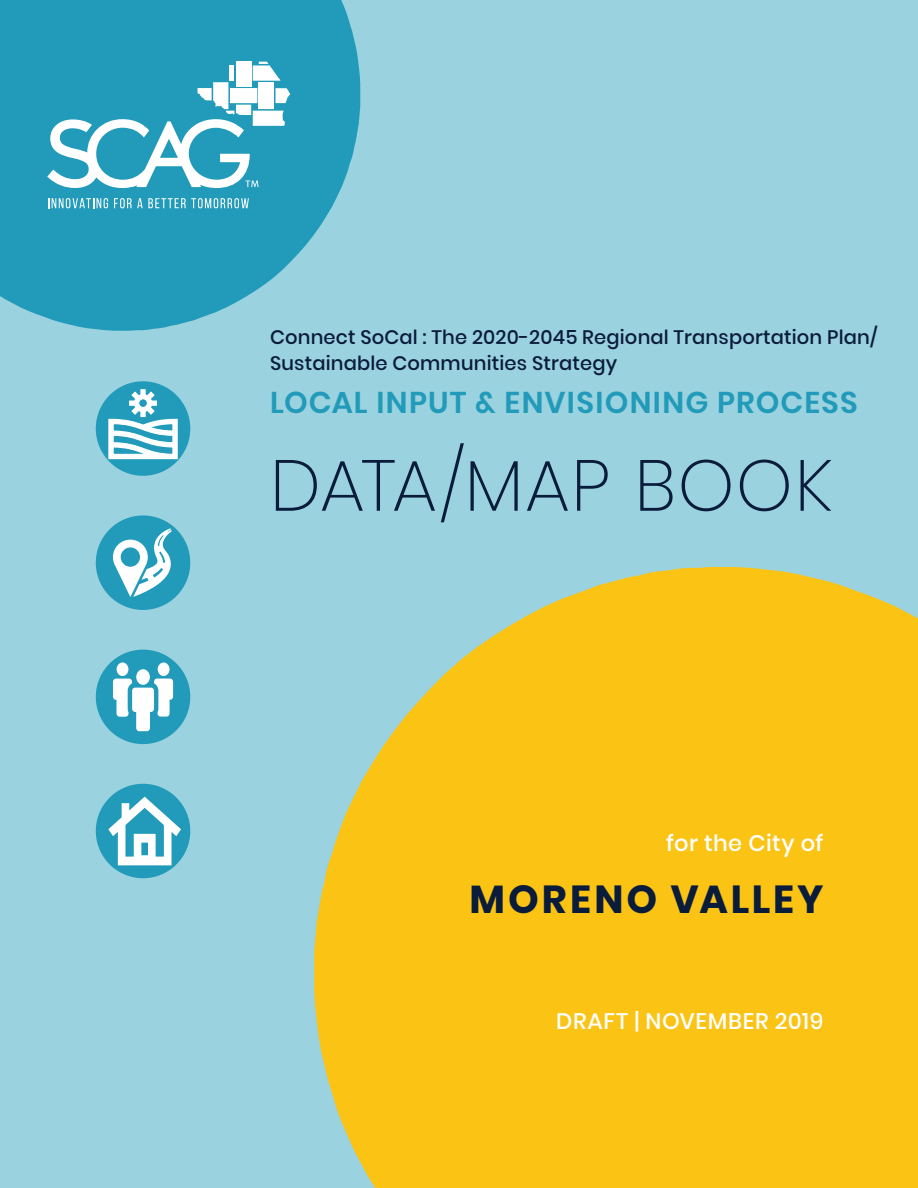
<style>
.page{position:relative;width:918px;height:1188px;background:#9bd2df}
.page>*{position:absolute;margin:0;border:0;box-sizing:border-box;transform-origin:0 0}
.Data_Title{font:200 72px "Poppins";letter-spacing:.02em;color:#0a1c3b}
.City_Name{font:700 39px "Poppins";letter-spacing:.075em;color:#0a1c3b}
.Local_Title{font:600 30px "Poppins";letter-spacing:.04em;color:#219bb9}
.Unincorporated{font:500 22.5px "Poppins";letter-spacing:.02em;color:#fff}
.Title_Cover{font:500 19.5px/25.5px "Poppins";letter-spacing:.01em;color:#0a1c3b}
</style>
<div class="page">
<svg style="left:0;top:0;width:360px;height:331px;fill:#219bb9"></svg>
<svg style="left:314px;top:567px;width:604px;height:621px;background:#f0c42a"></svg>
<div style="left:96px;top:650px;width:94px;height:94px;background:#219bb9;border-radius:50%"></div>
<div style="left:117px;top:662px;width:11px;height:14px;background:#fff;border-radius:50%"></div>
<div style="left:158px;top:662px;width:12px;height:14px;background:#fff;border-radius:50%"></div>
<svg style="left:113px;top:679px;width:60px;height:52px"></svg>
<div style="left:136px;top:669px;width:14px;height:16px;background:#fff;border-radius:50%"></div>
<div style="left:96px;top:784px;width:94px;height:94px;background:#219bb9;border-radius:50%"></div>
<svg style="left:108px;top:797px;width:73px;height:68px"></svg>
<div style="left:96px;top:381px;width:94px;height:95px;background:#219bb9;border-radius:50%"></div>
<svg style="left:108px;top:389px;width:70px;height:71px"></svg>
<div style="left:96px;top:515px;width:94px;height:95px;background:#219bb9;border-radius:50%"></div>
<svg style="left:113px;top:528px;width:59px;height:69px"></svg>
<svg style="left:48px;top:198px;width:60px;height:10px"></svg>
<svg style="left:114px;top:198px;width:135px;height:10px"></svg>
<svg style="left:47px;top:62px;width:243px;height:126px;background:#5db6cb"></svg>
<p class="Title_Cover" style="left:270px;top:325px;width:609px">Connect SoCal : The 2020-2045 Regional Transportation Plan/<br>Sustainable Communities Strategy</p>
<p class="Local_Title" style="left:270px;top:386px;width:589px">LOCAL INPUT &amp; ENVISIONING PROCESS</p>
<p class="Data_Title" style="left:270px;top:444px;width:564px">DATA/MAP BOOK</p>
<p class="Unincorporated" style="left:666px;top:830px;width:159px">for the City of</p>
<p class="City_Name" style="left:470px;top:877px;width:355px">MORENO VALLEY</p>
<p class="Unincorporated" style="left:556px;top:1008px;width:269px">DRAFT | NOVEMBER 2019</p>
</div>
